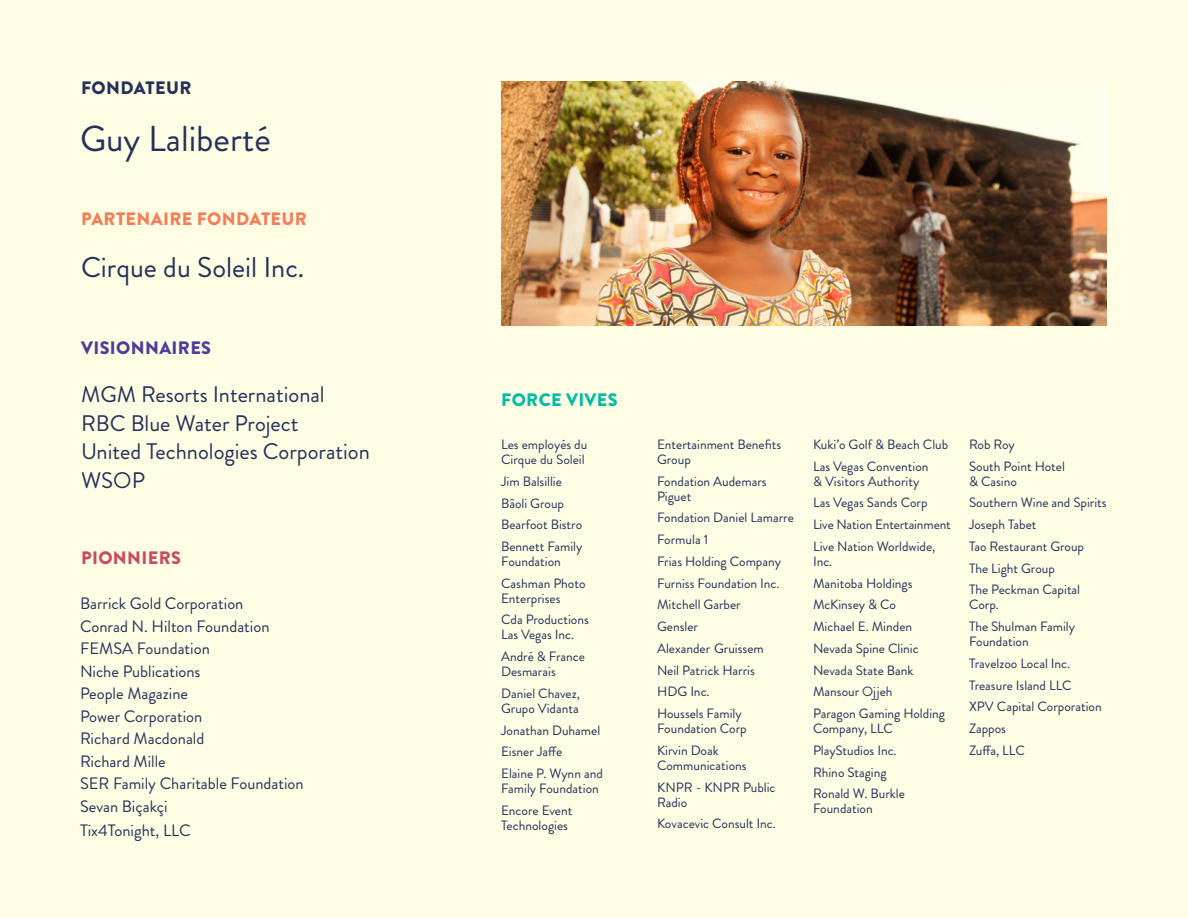
<style>
.page{position:relative;width:1188px;height:918px;background:#fffde3}
.page>*{position:absolute;margin:0;border:0;box-sizing:border-box;transform-origin:0 0}
.t1{font:36px "Brandon Grotesque";color:#24325b}
.t2{font:28.5px "Brandon Grotesque";color:#24325b}
.t3{font:22.5px/28.5px "Brandon Grotesque";color:#24325b}
.t4{font:900 18px "Brandon Grotesque";color:#f47e58}
.t5{font:900 18px "Brandon Grotesque";letter-spacing:.02em;color:#4d3f99}
.t6{font:900 18px "Brandon Grotesque";letter-spacing:.02em;color:#00bca3}
.t7{font:900 18px "Brandon Grotesque";color:#24325b}
.t8{font:900 18px "Brandon Grotesque";color:#c64d66}
.t9{font:16.5px/22.5px "Brandon Grotesque";color:#24325b}
.t10{font:13.5px/21.8px "Brandon Grotesque";color:#22305c}
</style>
<div class="page">
<img style="left:501px;top:81px;width:606px;height:245px">
<h3 class="t7" style="left:81px;top:75px;width:66px">FON DATEUR</h3>
<h1 class="t1" style="left:80px;top:114px;width:192px">Guy Laliberté</h1>
<h3 class="t4" style="left:81px;top:206px;width:13px">PARTENA</h3>
<h3 class="t4" style="left:163px;top:206px;width:99px">IRE FON DATEUR</h3>
<h2 class="t2" style="left:81px;top:248px;width:225px">Cirque du Soleil I nc.</h2>
<h3 class="t5" style="left:81px;top:335px;width:50px">VISIONNA</h3>
<h3 class="t5" style="left:172px;top:335px;width:41px">IRES</h3>
<h3 class="t3" style="left:81px;top:380px;width:245px">MGM Resorts I nternational</h3>
<h3 class="t6" style="left:501px;top:387px;width:118px">FORCE VIVES</h3>
<h3 class="t3" style="left:81px;top:409px;width:290px">RBC Blue Water Project<br>U nited Technologies Corporation<br>WSOP</h3>
<p class="t10" style="left:501px;top:437px;width:88px;line-height:15px">Les employés du<br>Cirque du Soleil</p>
<p class="t10" style="left:501px;top:470px;width:83px">Jim Balsillie<br>Bâoli Group<br>Bearfoot Bistro<br>Bennett Family</p>
<p class="t10" style="left:501px;top:551px;width:86px">Foundation<br>Cashman Photo</p>
<p class="t10" style="left:501px;top:587px;width:89px">Enterprises<br>Cda Productions</p>
<p class="t10" style="left:501px;top:624px;width:85px">Las Vegas I nc.<br>André &amp; France</p>
<p class="t10" style="left:501px;top:661px;width:80px">Desmarais<br>Daniel Chavez,</p>
<p class="t10" style="left:501px;top:698px;width:103px">Grupo Vidanta<br>Jonathan Duhamel<br>Eisner Jaffe<br>Elaine P. Wynn and</p>
<p class="t10" style="left:501px;top:778px;width:99px">Family Foundation<br>Encore Event</p>
<p class="t10" style="left:501px;top:815px;width:68px">Technologies</p>
<h3 class="t8" style="left:81px;top:546px;width:32px">PIONN</h3>
<h3 class="t8" style="left:141px;top:546px;width:41px">IERS</h3>
<p class="t9" style="left:80px;top:593px;width:225px">Barrick Gold Corporation<br>Conrad N. Hilton Foundation<br>FEMSA Foundation<br>Niche Publications<br>People Magazine<br>Power Corporation<br>Richard Macdonald<br>Richard Mille<br>SER Family Charitable Foundation<br>Sevan Biçakçi</p>
<p class="t9" style="left:80px;top:819px;width:112px">Tix4Tonight, LLC</p>
<p class="t10" style="left:657px;top:437px;width:126px;line-height:15px">Entertainment Benefits<br>Group</p>
<p class="t10" style="left:657px;top:474px;width:111px;line-height:15px">Fondation Audemars<br>Piguet</p>
<p class="t10" style="left:657px;top:507px;width:138px">Fondation Daniel Lamarre<br>Formula 1<br>Frias Holding Company<br>Furniss Foundation I nc.<br>Mitchell Garber<br>Gensler<br>Alexander Gruissem<br>Neil Patrick Harris<br>HDG I nc.<br>Houssels Family</p>
<p class="t10" style="left:657px;top:718px;width:91px">Foundation Corp<br>Kirvin Doak</p>
<p class="t10" style="left:657px;top:755px;width:120px">Communications<br>KNPR - KNPR Public</p>
<p class="t10" style="left:657px;top:791px;width:120px">Radio<br>Kovacevic Consult I nc.</p>
<p class="t10" style="left:813px;top:434px;width:137px">Kuki’o Golf &amp; Beach Club<br>Las Vegas Convention</p>
<p class="t10" style="left:813px;top:470px;width:139px">&amp; Visitors Authority<br>Las Vegas Sands Corp<br>Live Nation Entertainment<br>Live Nation Worldwide,</p>
<p class="t10" style="left:813px;top:551px;width:134px">I nc.<br>Manitoba Holdings<br>McKinsey &amp; Co<br>Michael E. Minden<br>Nevada Spine Clinic<br>Nevada State Bank<br>Mansour Ojjeh<br>Paragon Gaming Holding</p>
<p class="t10" style="left:813px;top:718px;width:93px">Company, LLC<br>PlayStudios I nc.<br>Rhino Staging<br>Ronald W. Burkle</p>
<p class="t10" style="left:813px;top:798px;width:61px">Foundation</p>
<p class="t10" style="left:969px;top:434px;width:97px">Rob Roy<br>South Point Hotel</p>
<p class="t10" style="left:969px;top:470px;width:139px">&amp; Casino<br>Southern Wine and Spirits<br>Joseph Tabet<br>Tao Restaurant Group<br>The Light Group<br>The Peckman Capital</p>
<p class="t10" style="left:969px;top:594px;width:108px">Corp.<br>The Shulman Family</p>
<p class="t10" style="left:969px;top:631px;width:134px">Foundation<br>Travelzoo Local I nc.<br>Treasure Island LLC<br>XPV Capital Corporation<br>Zappos<br>Zuffa, LLC</p>
</div>
